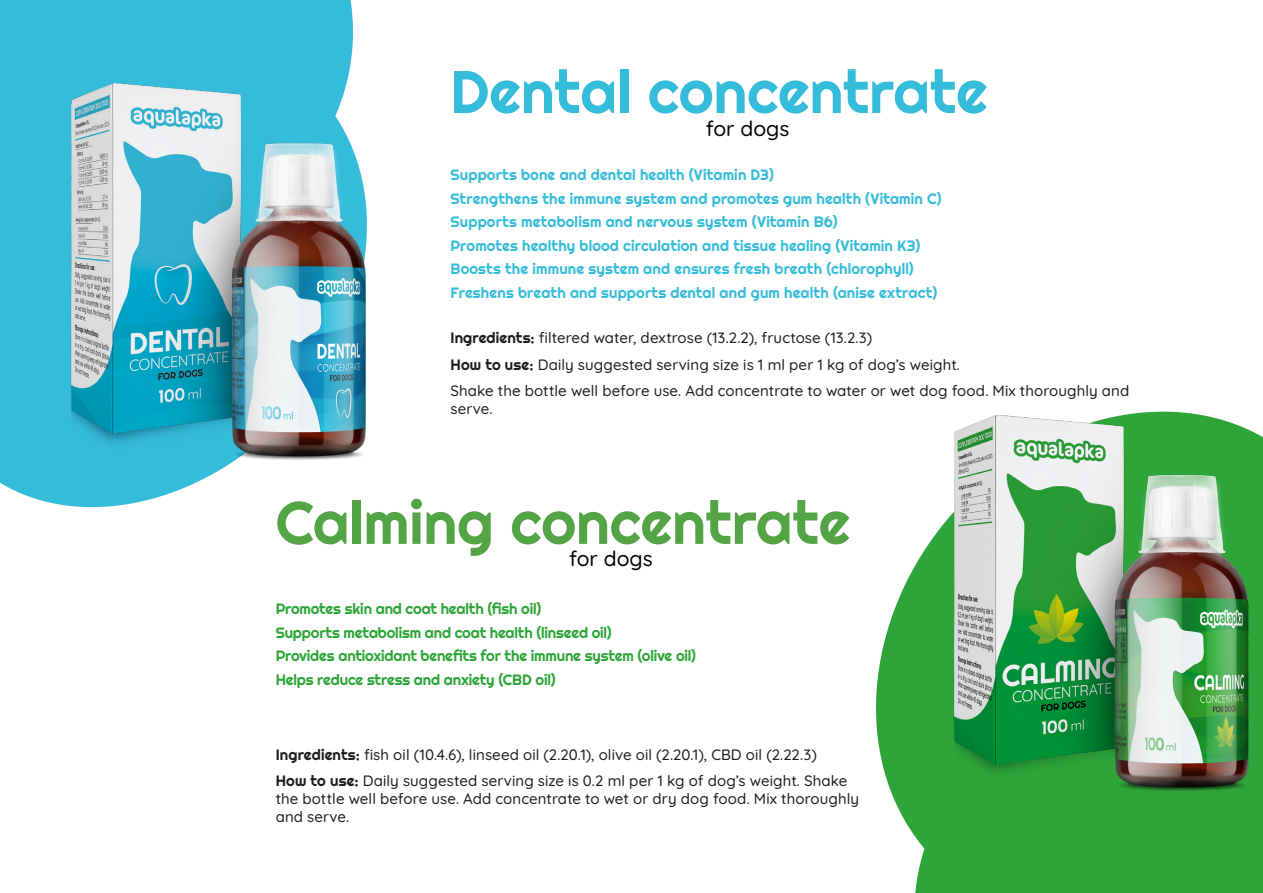
<style>
.page{position:relative;width:1263px;height:893px;background:#fff}
.page>*{position:absolute;margin:0;border:0;box-sizing:border-box;transform-origin:0 0}
.t1{font:60px "Righteous";color:#52a445}
.t2{font:60px "Righteous";color:#35bcda}
.t3{font:300 21px "Quicksand";color:#000}
.t4{font:300 15px/26.5px "Quicksand";letter-spacing:.005em;color:#1d1d1b}
.t5{font:15px/23.5px "Righteous";letter-spacing:.01em;color:#35bcda}
.t6{font:15px/23.5px "Righteous";letter-spacing:-.01em;color:#2ea539}
.s1{font-family:"Righteous";font-weight:400}
</style>
<div class="page">
<svg style="left:0;top:0;width:353px;height:508px;background:#4fc4de"></svg>
<img style="left:13px;top:65px;width:354px;height:425px">
<svg style="left:876px;top:549px;width:387px;height:344px;fill:#2ea539"></svg>
<img style="left:925px;top:411px;width:338px;height:411px">
<h1 class="t2" style="left:450px;top:54px;width:539px">Dental concentrate</h1>
<h2 class="t3" style="left:706px;top:112px;width:85px">for dogs</h2>
<p class="t5" style="left:450px;top:163px;width:493px">Supports bone and dental health (Vitamin D3)<br>Strengthens the immune system and promotes gum health (Vitamin C)<br>Supports metabolism and nervous system (Vitamin B6)<br>Promotes healthy blood circulation and tissue healing (Vitamin K3)<br>Boosts the immune system and ensures fresh breath (chlorophyll)<br>Freshens breath and supports dental and gum health (anise extract)</p>
<p class="t4" style="left:450px;top:323px;width:680px"><span class="s1">Ingredients:</span> filtered water, dextrose (13.2.2), fructose (13.2.3)<br><span class="s1">How to use:</span> Daily suggested serving size is 1 ml per 1 kg of dog’s weight.<br>Shake the bottle well before use. Add concentrate to water or wet dog food. Mix thoroughly and</p>
<p class="t4" style="left:450px;top:394px;width:43px">serve.</p>
<h1 class="t1" style="left:276px;top:485px;width:576px">Calming concentrate</h1>
<h2 class="t3" style="left:569px;top:542px;width:85px">for dogs</h2>
<p class="t6" style="left:276px;top:597px;width:422px">Promotes skin and coat health (fish oil)<br>Supports metabolism and coat health (linseed oil)<br>Provides antioxidant benefits for the immune system (olive oil)<br>Helps reduce stress and anxiety (CBD oil)</p>
<p class="t4" style="left:276px;top:740px;width:573px"><span class="s1">Ingredients:</span> fish oil (10.4.6), linseed oil (2.20.1), olive oil (2.20.1), CBD oil (2.22.3)<br><span class="s1">How to use:</span> Daily suggested serving size is 0.2 ml per 1 kg of dog’s weight. Shake</p>
<p class="t4" style="left:276px;top:788px;width:585px;line-height:18px">the bottle well before use. Add concentrate to wet or dry dog food. Mix thoroughly and serve.</p>
</div>
